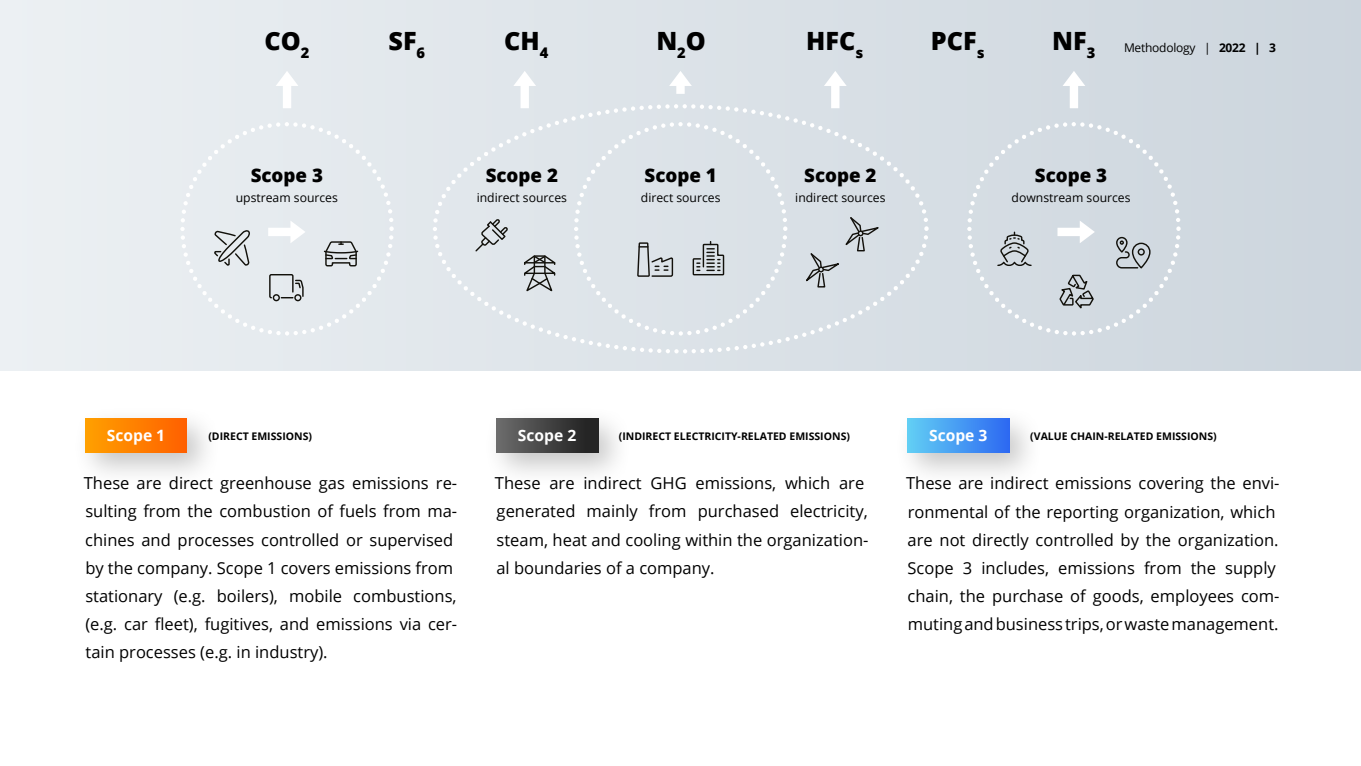
<style>
.page{position:relative;width:1361px;height:766px;background:#fff}
.page>*{position:absolute;margin:0;border:0;box-sizing:border-box;transform-origin:0 0}
.t1{font:800 25.2px "Open Sans";color:#000}
.t2{font:800 18.75px "Open Sans";color:#000}
.t3{font:16.5px/28px "Open Sans";color:#000}
.t4{font:700 15.6px "Open Sans";color:#fff}
.t5{font:12.15px "Open Sans";color:#000}
.t6{font:12px "Open Sans";letter-spacing:-.02em;color:#000}
.t7{font:700 10.5px "Open Sans";color:#000}
.s1{font-weight:700}
</style>
<div class="page">
<div style="left:0;top:0;width:1361px;height:370px;background:linear-gradient(to right,#ecf0f3,#ccd5dd)"></div>
<div style="left:72px;top:405px;width:149px;height:82px;background:#000;opacity:.23"></div>
<div style="left:85px;top:418px;width:102px;height:34px;background:linear-gradient(to right,#ffa000,#ff6000)"></div>
<div style="left:483px;top:405px;width:149px;height:82px;background:#000;opacity:.23"></div>
<div style="left:496px;top:418px;width:102px;height:34px;background:linear-gradient(to right,#6c6c6c,#1e1e1e)"></div>
<div style="left:894px;top:405px;width:149px;height:82px;background:#000;opacity:.23"></div>
<div style="left:907px;top:418px;width:102px;height:34px;background:linear-gradient(to right,#62cff4,#2e6af2)"></div>
<div style="left:180px;top:122px;width:214px;height:213px;background:#e5eaee"></div>
<div style="left:967px;top:122px;width:213px;height:213px;background:#d3dbe2"></div>
<div style="left:433px;top:104px;width:495px;height:249px;background:#dce3e8"></div>
<svg style="left:669px;top:71px;width:23px;height:23px"></svg>
<svg style="left:513px;top:71px;width:23px;height:37px"></svg>
<svg style="left:824px;top:71px;width:22px;height:37px"></svg>
<svg style="left:1062px;top:71px;width:23px;height:37px"></svg>
<svg style="left:276px;top:71px;width:22px;height:37px"></svg>
<svg style="left:268px;top:220px;width:37px;height:23px"></svg>
<svg style="left:1057px;top:220px;width:38px;height:23px"></svg>
<h1 class="t1" style="left:265px;top:22px;width:46px">CO<sub>2</sub></h1>
<h1 class="t1" style="left:388px;top:22px;width:38px">SF<sub>6</sub></h1>
<h1 class="t1" style="left:504px;top:22px;width:46px">CH<sub>4</sub></h1>
<h1 class="t1" style="left:656px;top:22px;width:51px">N<sub>2</sub>O</h1>
<h1 class="t1" style="left:806px;top:22px;width:58px">HFC<sub>s</sub></h1>
<h1 class="t1" style="left:931px;top:22px;width:55px">PCF<sub>s</sub></h1>
<h1 class="t1" style="left:1052px;top:22px;width:45px">NF<sub>3</sub></h1>
<p class="t6" style="left:1124px;top:39px;width:153px">Methodology | <span class="s1">2022 | 3</span></p>
<p class="t2" style="left:251px;top:161px;width:74px">Scope 3</p>
<p class="t5" style="left:236px;top:189px;width:104px">upstream sources</p>
<p class="t2" style="left:486px;top:161px;width:74px">Scope 2</p>
<p class="t5" style="left:477px;top:189px;width:92px">indirect sources</p>
<p class="t2" style="left:644px;top:161px;width:74px">Scope 1</p>
<p class="t5" style="left:641px;top:189px;width:81px">direct sources</p>
<p class="t2" style="left:804px;top:161px;width:74px">Scope 2</p>
<p class="t5" style="left:795px;top:189px;width:92px">indirect sources</p>
<p class="t2" style="left:1035px;top:161px;width:74px">Scope 3</p>
<p class="t5" style="left:1011px;top:189px;width:120px">downstream sources</p>
<p class="t4" style="left:107px;top:424px;width:60px">Scope 1</p>
<p class="t7" style="left:208px;top:428px;width:105px">(DIRECT EMISSIONS)</p>
<p class="t4" style="left:518px;top:424px;width:60px">Scope 2</p>
<p class="t7" style="left:619px;top:428px;width:233px">(INDIRECT ELECTRICITY-RELATED EMISSIONS)</p>
<p class="t4" style="left:929px;top:424px;width:60px">Scope 3</p>
<p class="t7" style="left:1030px;top:428px;width:188px">(VALUE CHAIN-RELATED EMISSIONS)</p>
<p class="t3" style="left:84px;top:469px;width:375px">These are direct greenhouse gas emissions re&shy;sulting from the combustion of fuels from ma&shy;chines and processes controlled or supervised by the company. Scope 1 covers emissions from stationary (e.g. boilers), mobile combustions, (e.g. car fleet), fugitives, and emissions via cer&shy;tain processes (e.g. in industry).</p>
<p class="t3" style="left:495px;top:469px;width:375px">These are indirect GHG emissions, which are generated mainly from purchased electricity, steam, heat and cooling within the organization&shy;al boundaries of a company.</p>
<p class="t3" style="left:906px;top:469px;width:375px">These are indirect emissions covering the envi&shy;ronmental of the reporting organization, which are not directly controlled by the organization.<br>Scope 3 includes, emissions from the supply chain, the purchase of goods, employees com&shy;muting and business trips, or waste management.</p>
</div>
